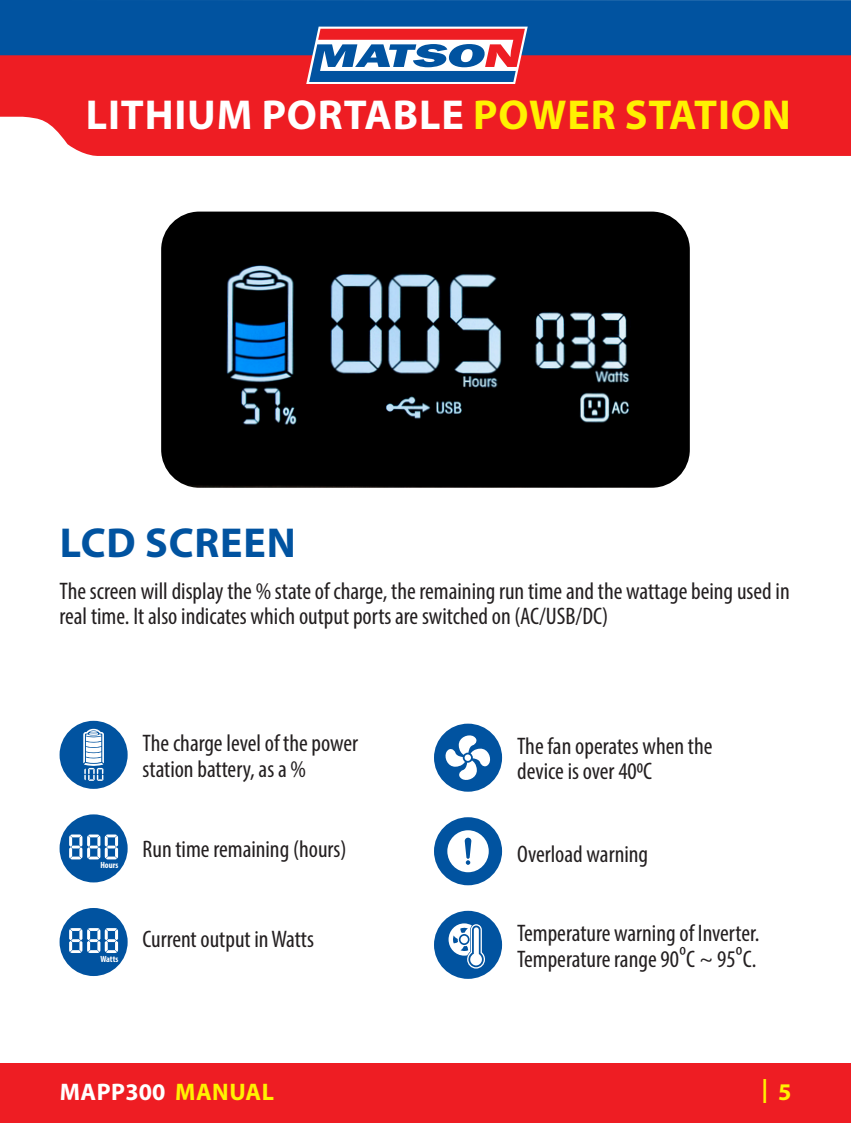
<style>
.page{position:relative;width:851px;height:1123px;background:#fff}
.page>*{position:absolute;margin:0;border:0;box-sizing:border-box;transform-origin:0 0}
.t1{font:700 42px "Myriad Pro";letter-spacing:.02em;color:#fff}
.Bigger_Heading{font:700 42px "Myriad Pro";letter-spacing:.02em;color:#0153a0}
._1_Information_copy{font:condensed 24px/25.5px "Myriad Pro";color:#231f20}
.t2{font:700 24px "Myriad Pro";letter-spacing:.015em;color:#fff}
.t3{font:700 24px "Myriad Pro";color:#fff101}
.t4{font:700 condensed 9px "Myriad Pro";color:#fff}
.s1{color:#fff101}
</style>
<div class="page">
<div style="left:5px;top:55px;width:845px;height:95px;background:#ee1d23"></div>
<div style="left:0;top:0;width:850px;height:55px;background:#0153a0"></div>
<svg style="left:306px;top:27px;width:221px;height:57px"></svg>
<svg style="left:0;top:55px;width:5px;height:62px"></svg>
<svg style="left:77px;top:150px;width:773px;height:6px;background:#ee2026"></svg>
<div style="left:0;top:1063px;width:850px;height:60px;background:#ee1d23"></div>
<img style="left:161px;top:211px;width:528px;height:277px">
<div style="left:60px;top:721px;width:68px;height:68px;background:#0153a0;border-radius:50%"></div>
<svg style="left:83px;top:729px;width:21px;height:52px"></svg>
<div style="left:60px;top:814px;width:68px;height:68px;background:#0153a0;border-radius:50%"></div>
<svg style="left:69px;top:834px;width:49px;height:25px"></svg>
<div style="left:60px;top:908px;width:68px;height:68px;background:#0153a0;border-radius:50%"></div>
<svg style="left:69px;top:928px;width:49px;height:25px"></svg>
<div style="left:434px;top:723px;width:68px;height:68px;background:#0153a0;border-radius:50%"></div>
<svg style="left:443px;top:733px;width:49px;height:49px"></svg>
<div style="left:434px;top:817px;width:68px;height:68px;background:#0153a0;border-radius:50%"></div>
<svg style="left:447px;top:830px;width:41px;height:42px"></svg>
<div style="left:434px;top:910px;width:68px;height:68px;background:#0153a0;border-radius:50%"></div>
<svg style="left:448px;top:923px;width:37px;height:45px"></svg>
<h1 class="t1" style="left:86px;top:87px;width:706px">LITHIUM PORTABLE <span class="s1">POWER STATION</span></h1>
<p class="Bigger_Heading" style="left:60px;top:515px;width:237px">LCD SCREEN</p>
<p class="_1_Information_copy" style="left:60px;top:578px;width:731px">The screen will display the % state of charge, the remaining run time and the wattage being used in real time. It also indicates which output ports are switched on (AC/USB/DC)</p>
<p class="t4" style="left:100px;top:859px;width:20px">Hours</p>
<p class="_1_Information_copy" style="left:143px;top:730px;width:217px">The charge level of the power station battery, as a %</p>
<p class="_1_Information_copy" style="left:143px;top:836px;width:205px">Run time remaining (hours)</p>
<p class="t4" style="left:100px;top:953px;width:20px">Watts</p>
<p class="_1_Information_copy" style="left:143px;top:925px;width:173px">Current output in Watts</p>
<p class="_1_Information_copy" style="left:517px;top:733px;width:197px">The fan operates when the device is over 400C</p>
<p class="_1_Information_copy" style="left:517px;top:840px;width:132px">Overload warning</p>
<p class="_1_Information_copy" style="left:517px;top:920px;width:244px">Temperature warning of Inverter.<br>Temperature range 90ºC ~ 95ºC.</p>
<p class="t2" style="left:60px;top:1076px;width:216px">MAPP300 <span class="s1">MANUAL</span></p>
<p class="t3" style="left:761px;top:1075px;width:31px">| 5</p>
</div>
